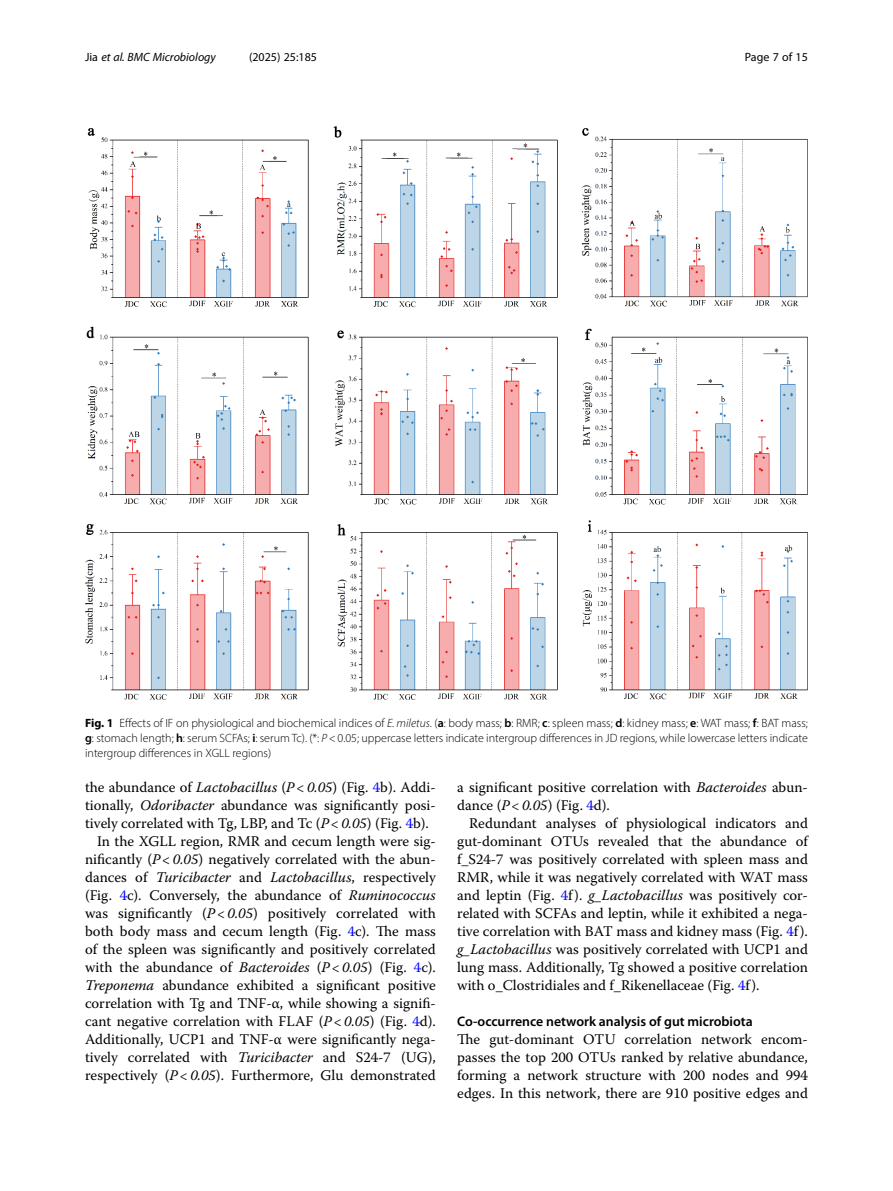
<style>
.page{position:relative;width:893px;height:1191px;background:#fff}
.page>*{position:absolute;margin:0;border:0;box-sizing:border-box;transform-origin:0 0}
.Body_Text_Indent{font:14.7px/18px "Warnock Pro";color:#000;text-align:justify}
.Body_Text{font:14.7px/18px "Warnock Pro";color:#000;text-align:justify}
.Head_2{font:600 13.8px "Myriad Pro";color:#000}
.Figure_Caption{font:300 12px/15px "Myriad Pro";color:#000;text-align:justify}
.t1{font:italic 12px "Myriad Pro";color:#000}
.t2{font:12px "Myriad Pro";color:#000}
.s1{font-style:normal}
.s2{font-weight:700}
.s3{font-style:italic}
.s4{font-weight:600}
.s5{color:#00f}
</style>
<div class="page">
<img style="left:85px;top:126px;width:723px;height:573px">
<p class="t1" style="left:85px;top:50px;width:132px"><span class="s1">Jia</span> et al. BMC Microbiology</p>
<p class="t2" style="left:249px;top:50px;width:70px">(2025) 25:185</p>
<p class="t2" style="left:745px;top:50px;width:65px">Page 7 of 15</p>
<p class="Figure_Caption" style="left:85px;top:715px;width:724px"><span class="s2">Fig. 1</span> Effects of IF on physiological and biochemical indices of <span class="s3">E. miletus</span>. (<span class="s4">a</span>: body mass; <span class="s4">b</span>: RMR; <span class="s4">c</span>: spleen mass; <span class="s4">d</span>: kidney mass; <span class="s4">e</span>: WAT mass; <span class="s4">f</span>: BAT mass; <span class="s4">g</span>: stomach length; <span class="s4">h</span>: serum SCFAs; <span class="s4">i</span>: serum Tc). (*: <span class="s3">P</span>&lt;0.05; uppercase letters indicate intergroup differences in JD regions, while lowercase letters indicate intergroup differences in XGLL regions)</p>
<p class="Body_Text" style="left:85px;top:778px;width:352px">the abundance of <span class="s3">Lactobacillus</span> (<span class="s3">P&lt;0.05</span>) (Fig. <span class="s5">4</span>b). Addi&shy;tionally, <span class="s3">Odoribacter</span> abundance was significantly posi&shy;tively correlated with Tg, LBP, and Tc (<span class="s3">P&lt;0.05</span>) (Fig. <span class="s5">4</span>b).</p>
<p class="Body_Text_Indent" style="left:85px;top:832px;width:352px;text-indent:12px">In the XGLL region, RMR and cecum length were sig&shy;nificantly (<span class="s3">P&lt;0.05</span>) negatively correlated with the abun&shy;dances of <span class="s3">Turicibacter</span> and <span class="s3">Lactobacillus</span>, respectively (Fig. <span class="s5">4</span>c). Conversely, the abundance of <span class="s3">Ruminococcus </span>was significantly (<span class="s3">P&lt;0.05</span>) positively correlated with both body mass and cecum length (Fig. <span class="s5">4</span>c). The mass of the spleen was significantly and positively correlated with the abundance of <span class="s3">Bacteroides</span> (<span class="s3">P&lt;0.05</span>) (Fig. <span class="s5">4</span>c).<br><span class="s3">Treponema</span> abundance exhibited a significant positive correlation with Tg and TNF-α, while showing a signifi&shy;cant negative correlation with FLAF (<span class="s3">P&lt;0.05</span>) (Fig. <span class="s5">4</span>d).<br>Additionally, UCP1 and TNF-α were significantly nega&shy;tively correlated with <span class="s3">Turicibacter</span> and S24-7 (UG), respectively (<span class="s3">P&lt;0.05</span>). Furthermore, Glu demonstrated</p>
<p class="Body_Text_Indent" style="left:457px;top:778px;width:352px">a significant positive correlation with <span class="s3">Bacteroides</span> abun&shy;dance (<span class="s3">P&lt;0.05</span>) (Fig. <span class="s5">4</span>d).</p>
<p class="Body_Text_Indent" style="left:457px;top:814px;width:352px;text-indent:12px">Redundant analyses of physiological indicators and gut-dominant OTUs revealed that the abundance of f_S24-7 was positively correlated with spleen mass and RMR, while it was negatively correlated with WAT mass and leptin (Fig. <span class="s5">4</span>f). <span class="s3">g_Lactobacillus</span> was positively cor&shy;related with SCFAs and leptin, while it exhibited a nega&shy;tive correlation with BAT mass and kidney mass (Fig. <span class="s5">4</span>f). <span class="s3">g_Lactobacillus</span> was positively correlated with UCP1 and lung mass. Additionally, Tg showed a positive correlation with o_Clostridiales and f_Rikenellaceae (Fig. <span class="s5">4</span>f).</p>
<p class="Head_2" style="left:457px;top:1013px;width:297px">Co-occurrence network analysis of gut microbiota</p>
<p class="Body_Text" style="left:457px;top:1030px;width:352px">The gut-dominant OTU correlation network encom&shy;passes the top 200 OTUs ranked by relative abundance, forming a network structure with 200 nodes and 994 edges. In this network, there are 910 positive edges and</p>
</div>
